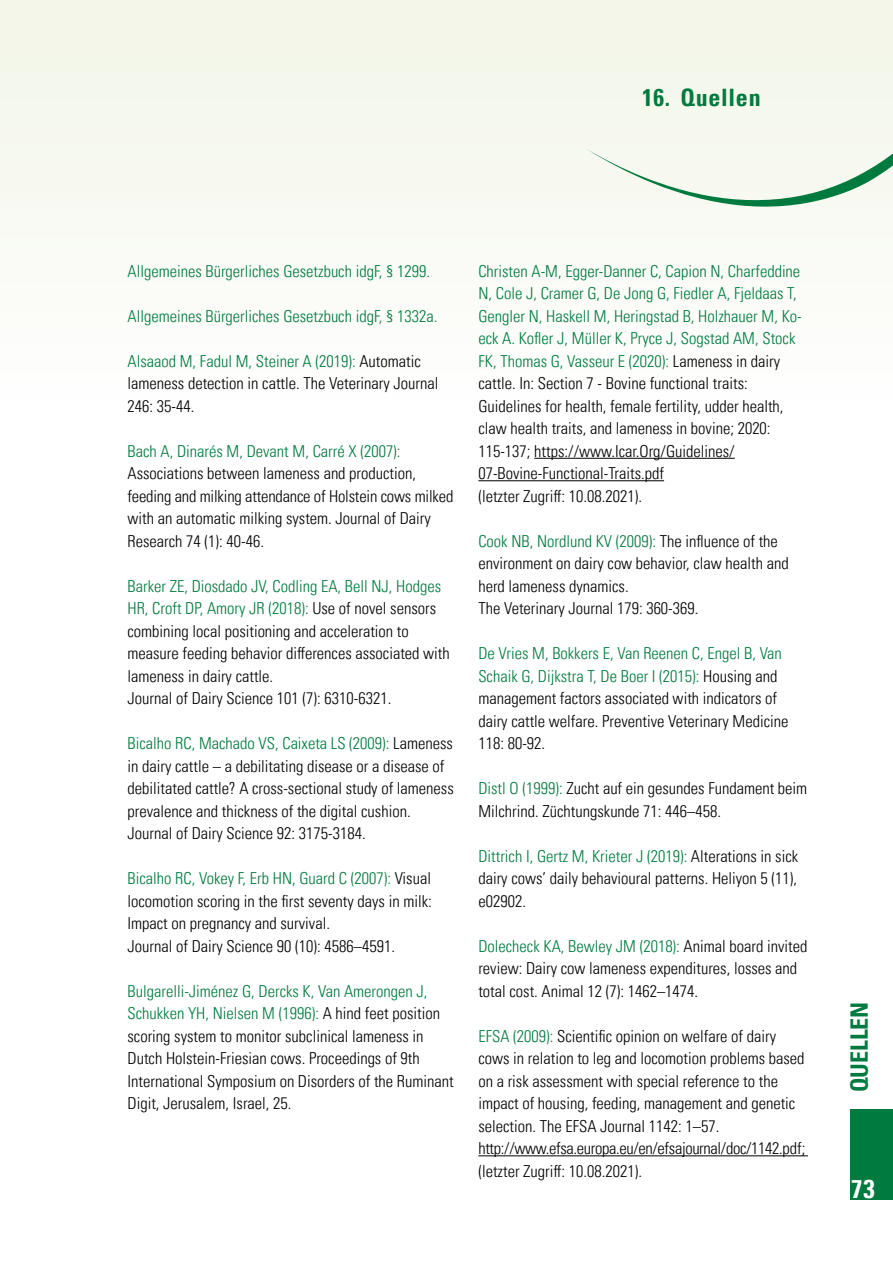
<style>
.page{position:relative;width:893px;height:1263px;background:#fff}
.page>*{position:absolute;margin:0;border:0;box-sizing:border-box;transform-origin:0 0}
.t1{font:700 condensed 25.5px "Univers LT Pro";color:#fff}
.t2{font:700 condensed 24px "Univers LT Pro";letter-spacing:.03em;color:#007a3e}
.t3{font:700 condensed 24px "Univers LT Pro";color:#007a3e}
.t4{font:300 condensed 16.5px/22.5px "Univers LT Pro";color:#000}
.t5{font:300 condensed 16.5px "Univers LT Pro";color:#007a3e}
.s1{color:#007a3e}
</style>
<div class="page">
<div style="left:0;top:0;width:893px;height:476px;background:linear-gradient(to right,#f9faf4,#f9fbf5)"></div>
<div style="left:850px;top:1109px;width:43px;height:90px;background:#007a3e"></div>
<svg style="left:585px;top:144px;width:308px;height:64px"></svg>
<hr style="left:534px;top:458px;width:201px;height:1px;background:#000">
<hr style="left:478px;top:480px;width:186px;height:1px;background:#000">
<hr style="left:478px;top:1155px;width:330px;height:1px;background:#000">
<h2 class="t2" style="left:642px;top:83px;width:120px">16. Quellen</h2>
<p class="t5" style="left:128px;top:260px;width:304px">Allgemeines Bürgerliches Gesetzbuch idgF, § 1299.</p>
<p class="t5" style="left:128px;top:305px;width:311px">Allgemeines Bürgerliches Gesetzbuch idgF, § 1332a.</p>
<p class="t4" style="left:128px;top:349px;width:312px"><span class="s1">Alsaaod M, Fadul M, Steiner A (2019):</span> Automatic lameness detection in cattle. The Veterinary Journal<br>246: 35-44.</p>
<p class="t5" style="left:128px;top:440px;width:275px">Bach A, Dinarés M, Devant M, Carré X (2007):</p>
<p class="t4" style="left:128px;top:461px;width:327px">Associations between lameness and production, feeding and milking attendance of Holstein cows milked with an automatic milking system. Journal of Dairy Research 74 (1): 40-46.</p>
<p class="t4" style="left:128px;top:574px;width:324px"><span class="s1">Barker ZE, Diosdado JV, Codling EA, Bell NJ, Hodges HR, Croft DP, Amory JR (2018):</span> Use of novel sensors combining local positioning and acceleration to measure feeding behavior differences associated with lameness in dairy cattle.<br>Journal of Dairy Science 101 (7): 6310-6321.</p>
<p class="t4" style="left:128px;top:731px;width:328px"><span class="s1">Bicalho RC, Machado VS, Caixeta LS (2009):</span> Lameness in dairy cattle – a debilitating disease or a disease of debilitated cattle? A cross-sectional study of lameness prevalence and thickness of the digital cushion.<br>Journal of Dairy Science 92: 3175-3184.</p>
<p class="t4" style="left:128px;top:866px;width:306px"><span class="s1">Bicalho RC, Vokey F, Erb HN, Guard C (2007):</span> Visual locomotion scoring in the first seventy days in milk:<br>Impact on pregnancy and survival.<br>Journal of Dairy Science 90 (10): 4586–4591.</p>
<p class="t4" style="left:128px;top:979px;width:328px"><span class="s1">Bulgarelli-Jiménez G, Dercks K, Van Amerongen J, Schukken YH, Nielsen M (1996):</span> A hind feet position scoring system to monitor subclinical lameness in Dutch Holstein-Friesian cows. Proceedings of 9th International Symposium on Disorders of the Ruminant Digit, Jerusalem, Israel, 25.</p>
<p class="t4" style="left:478px;top:259px;width:325px"><span class="s1">Christen A-M, Egger-Danner C, Capion N, Charfeddine N, Cole J, Cramer G, De Jong G, Fiedler A, Fjeldaas T, Gengler N, Haskell M, Heringstad B, Holzhauer M, Ko&shy;eck A. Kofler J, Müller K, Pryce J, Sogstad AM, Stock FK, Thomas G, Vasseur E (2020):</span> Lameness in dairy cattle. In: Section 7 - Bovine functional traits:<br>Guidelines for health, female fertility, udder health, claw health traits, and lameness in bovine; 2020:<br>115-137; https://www.Icar.Org/Guidelines/ 07-Bovine-Functional-Traits.pdf<br>(letzter Zugriff: 10.08.2021).</p>
<p class="t4" style="left:478px;top:529px;width:312px"><span class="s1">Cook NB, Nordlund KV (2009):</span> The influence of the environment on dairy cow behavior, claw health and herd lameness dynamics.<br>The Veterinary Journal 179: 360-369.</p>
<p class="t4" style="left:478px;top:641px;width:311px"><span class="s1">De Vries M, Bokkers E, Van Reenen C, Engel B, Van Schaik G, Dijkstra T, De Boer I (2015):</span> Housing and management factors associated with indicators of dairy cattle welfare. Preventive Veterinary Medicine 118: 80-92.</p>
<p class="t4" style="left:478px;top:776px;width:330px"><span class="s1">Distl O (1999):</span> Zucht auf ein gesundes Fundament beim<br>Milchrind. Züchtungskunde 71: 446–458.</p>
<p class="t4" style="left:478px;top:844px;width:321px;text-align:justify"><span class="s1">Dittrich I, Gertz M, Krieter J (2019):</span> Alterations in sick dairy cows’ daily behavioural patterns. Heliyon 5 (11), e02902.</p>
<p class="t4" style="left:478px;top:934px;width:330px"><span class="s1">Dolecheck KA, Bewley JM (2018):</span> Animal board invited review: Dairy cow lameness expenditures, losses and total cost. Animal 12 (7): 1462–1474.</p>
<p class="t4" style="left:478px;top:1024px;width:329px"><span class="s1">EFSA (2009):</span> Scientific opinion on welfare of dairy cows in relation to leg and locomotion problems based on a risk assessment with special reference to the impact of housing, feeding, management and genetic selection. The EFSA Journal 1142: 1–57. http://www.efsa.europa.eu/en/efsajournal/doc/1142.pdf; (letzter Zugriff: 10.08.2021).</p>
<h2 class="t3" style="left:845px;top:1092px;width:92px;rotate:-90deg">QUELLEN</h2>
<h1 class="t1" style="left:851px;top:1173px;width:25px">73</h1>
</div>
